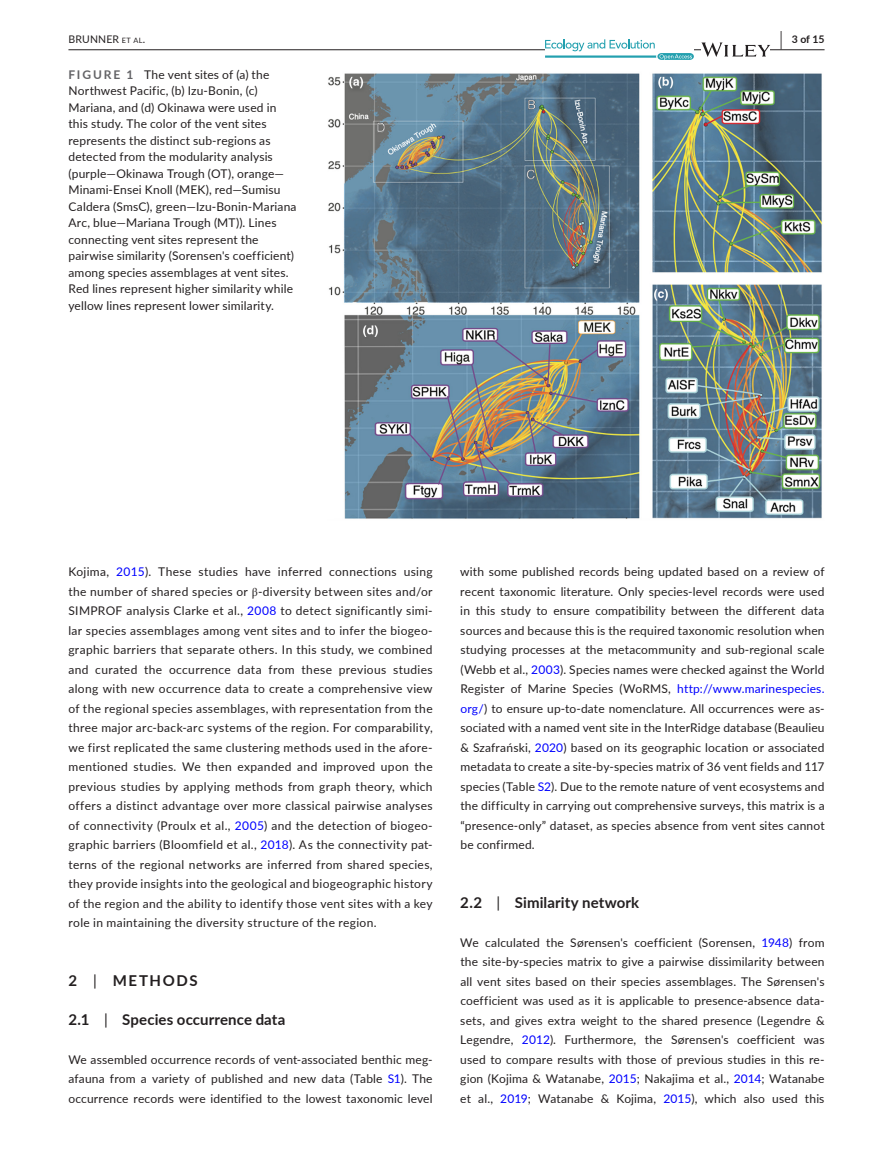
<style>
.page{position:relative;width:893px;height:1174px;background:#fff}
.page>*{position:absolute;margin:0;border:0;box-sizing:border-box;transform-origin:0 0}
.t1{font:700 15px "Lato";letter-spacing:.01em;color:#231f20}
.t2{font:700 15px "Lato";letter-spacing:.11em;color:#231f20}
.t3{font:12px/19.5px "Lato";letter-spacing:.015em;color:#231f20;text-align:justify}
.t4{font:10.5px "Lato";letter-spacing:.02em;color:#231f20}
.t5{font:700 10.5px "Lato";color:#231f20}
.s1{font-size:7.35px}
.s2{font-size:19.5px}
.s3{font-weight:700;color:#636366}
.s4{color:#00f}
.s5{font-family:"STIX"}
.s6{font-weight:400}
</style>
<div class="page">
<hr style="left:68px;top:49px;width:756px;height:1px;background:#231f20">
<svg style="left:545px;top:39px;width:149px;height:21px"></svg>
<svg style="left:701px;top:42px;width:69px;height:15px"></svg>
<img style="left:328px;top:73px;width:494px;height:446px">
<p class="t4" style="left:68px;top:31px;width:78px">BRUNNER <span class="s1">et al</span>.</p>
<p class="t5" style="left:780px;top:31px;width:46px"><span class="s2">|</span> 3 of 15</p>
<p class="t3" style="left:68px;top:66px;width:230px;line-height:16.5px;text-align:left"><span class="s3">FIGURE 1</span> The vent sites of (a) the Northwest Pacific, (b) Izu-Bonin, (c)<br>Mariana, and (d) Okinawa were used in this study. The color of the vent sites represents the distinct sub-regions as detected from the modularity analysis (purple—Okinawa Trough (OT), orange— Minami-Ensei Knoll (MEK), red—Sumisu Caldera (SmsC), green—Izu-Bonin-Mariana Arc, blue—Mariana Trough (MT)). Lines connecting vent sites represent the pairwise similarity (Sorensen's coefficient) among species assemblages at vent sites.<br>Red lines represent higher similarity while yellow lines represent lower similarity.</p>
<p class="t3" style="left:68px;top:561px;width:366px">Kojima, <span class="s4">2015</span>). These studies have inferred connections using the number of shared species or <span class="s5">β</span>-diversity between sites and/or SIMPROF analysis Clarke et al., <span class="s4">2008</span> to detect significantly simi&shy;lar species assemblages among vent sites and to infer the biogeo&shy;graphic barriers that separate others. In this study, we combined and curated the occurrence data from these previous studies along with new occurrence data to create a comprehensive view of the regional species assemblages, with representation from the three major arc-back-arc systems of the region. For comparability, we first replicated the same clustering methods used in the afore&shy;mentioned studies. We then expanded and improved upon the previous studies by applying methods from graph theory, which offers a distinct advantage over more classical pairwise analyses of connectivity (Proulx et al., <span class="s4">2005</span>) and the detection of biogeo&shy;graphic barriers (Bloomfield et al., <span class="s4">2018</span>). As the connectivity pat&shy;terns of the regional networks are inferred from shared species, they provide insights into the geological and biogeographic history of the region and the ability to identify those vent sites with a key role in maintaining the diversity structure of the region.</p>
<p class="t2" style="left:68px;top:969px;width:131px">2 <span class="s6">|</span> METHODS</p>
<p class="t1" style="left:68px;top:1008px;width:218px">2.1 <span class="s6">|</span> Species occurrence data</p>
<p class="t3" style="left:68px;top:1049px;width:366px">We assembled occurrence records of vent-associated benthic meg&shy;afauna from a variety of published and new data (Table <span class="s4">S1</span>). The occurrence records were identified to the lowest taxonomic level</p>
<p class="t3" style="left:460px;top:561px;width:366px">with some published records being updated based on a review of recent taxonomic literature. Only species-level records were used in this study to ensure compatibility between the different data sources and because this is the required taxonomic resolution when studying processes at the metacommunity and sub-regional scale (Webb et al., <span class="s4">2003</span>). Species names were checked against the World Register of Marine Species (WoRMS, <span class="s4">http://www.marinespecies. org/</span>) to ensure up-to-date nomenclature. All occurrences were as&shy;sociated with a named vent site in the InterRidge database (Beaulieu &amp; Szafrański, <span class="s4">2020</span>) based on its geographic location or associated metadata to create a site-by-species matrix of 36 vent fields and 117 species (Table <span class="s4">S2</span>). Due to the remote nature of vent ecosystems and the difficulty in carrying out comprehensive surveys, this matrix is a “presence-only” dataset, as species absence from vent sites cannot be confirmed.</p>
<p class="t1" style="left:460px;top:891px;width:181px">2.2 <span class="s6">|</span> Similarity network</p>
<p class="t3" style="left:460px;top:932px;width:366px">We calculated the Sørensen's coefficient (Sorensen, <span class="s4">1948</span>) from the site-by-species matrix to give a pairwise dissimilarity between all vent sites based on their species assemblages. The Sørensen's coefficient was used as it is applicable to presence-absence data&shy;sets, and gives extra weight to the shared presence (Legendre &amp; Legendre, <span class="s4">2012</span>). Furthermore, the Sørensen's coefficient was used to compare results with those of previous studies in this re&shy;gion (Kojima &amp; Watanabe, <span class="s4">2015</span>; Nakajima et al., <span class="s4">2014</span>; Watanabe et al., <span class="s4">2019</span>; Watanabe &amp; Kojima, <span class="s4">2015</span>), which also used this</p>
</div>
